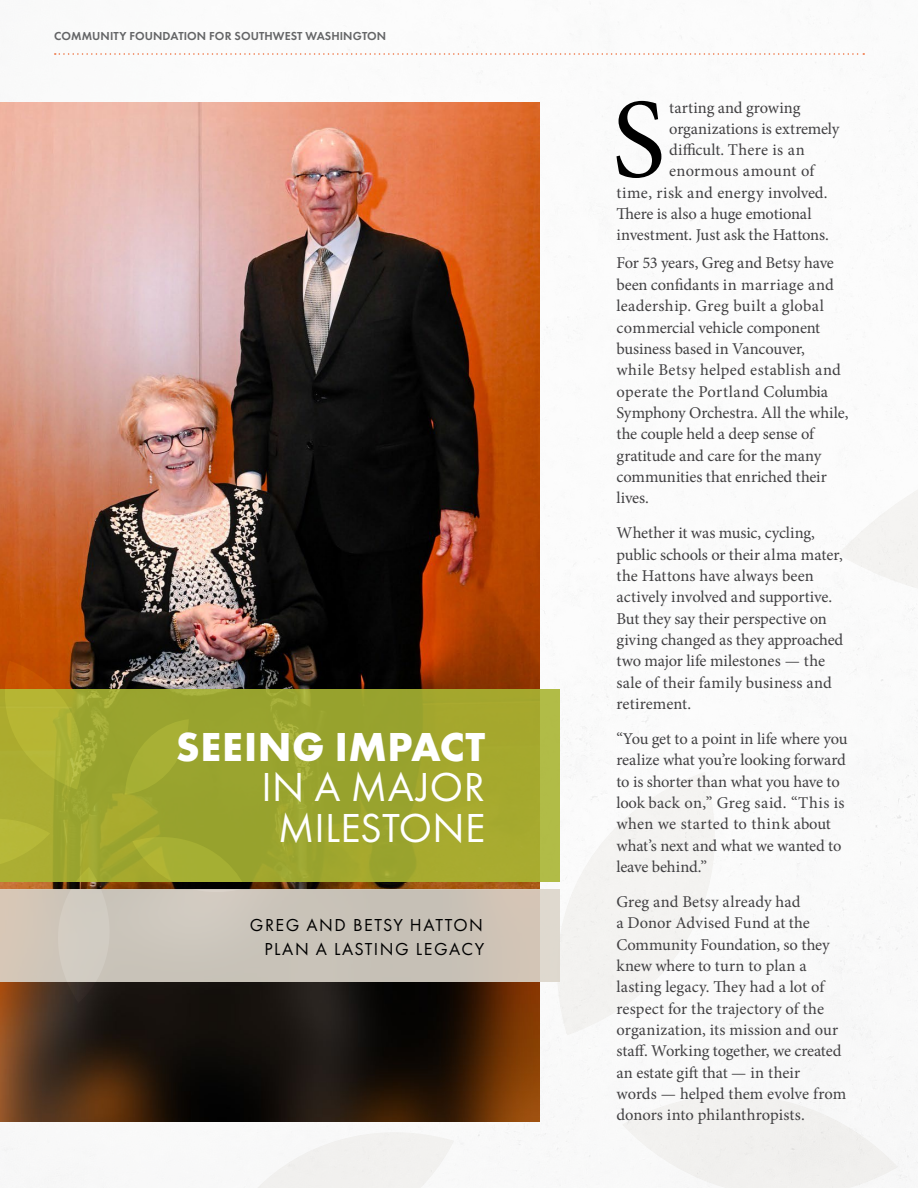
<style>
.page{position:relative;width:918px;height:1188px;background:#fff}
.page>*{position:absolute;margin:0;border:0;box-sizing:border-box;transform-origin:0 0}
.t1{font:113.4px "Minion Pro";color:#000}
.t2{font:42px/40.5px "Futura PT";letter-spacing:.01em;color:#fff;text-align:center}
.t3{font:700 42px "Futura PT";letter-spacing:.015em;color:#fff}
.t4{font:18px/24px "Futura PT";letter-spacing:.085em;color:#000;text-align:right}
.t5{font:16.5px/21.3px "Minion Pro";letter-spacing:-.005em;color:#414042}
.t6{font:16.5px "Minion Pro";letter-spacing:.015em;color:#414042}
.t7{font:600 12px "Futura PT";letter-spacing:.01em;color:#58595b}
</style>
<div class="page">
<svg style="left:838px;top:490px;width:80px;height:121px"></svg>
<svg style="left:622px;top:1086px;width:276px;height:102px"></svg>
<svg style="left:557px;top:772px;width:158px;height:263px"></svg>
<svg style="left:244px;top:1132px;width:210px;height:56px"></svg>
<img style="left:0;top:103px;width:540px;height:1019px">
<svg style="left:0;top:689px;width:560px;height:193px;background:#9fa62f"></svg>
<div style="left:0;top:889px;width:560px;height:93px;background:#c9c3b8"></div>
<svg style="left:0;top:814px;width:116px;height:189px"></svg>
<svg style="left:125px;top:719px;width:64px;height:76px;background:#a0a931"></svg>
<svg style="left:4px;top:661px;width:79px;height:129px;background:#b09b2a"></svg>
<svg style="left:132px;top:836px;width:114px;height:57px;background:#969a35"></svg>
<p class="t7" style="left:54px;top:28px;width:334px">COMMUNITY FOUNDATION FOR SOUTHWEST WASHINGTON</p>
<h2 class="t3" style="left:176px;top:720px;width:311px">SEEING IMPACT</h2>
<h2 class="t2" style="left:261px;top:767px;width:225px">IN A MAJOR<br>MILESTONE</h2>
<p class="t4" style="left:250px;top:913px;width:236px">GREG AND BETSY HATTON<br>PLAN A LASTING LEGACY</p>
<h1 class="t1" style="left:612px;top:64px;width:55px">S</h1>
<p class="t5" style="left:669px;top:97px;width:133px">tarting and growing</p>
<p class="t5" style="left:669px;top:118px;width:172px">organizations is extremely</p>
<p class="t5" style="left:669px;top:139px;width:137px">difficult. There is an</p>
<p class="t5" style="left:669px;top:160px;width:147px">enormous amount of</p>
<p class="t6" style="left:617px;top:181px;width:212px">time, risk and energy involved.</p>
<p class="t5" style="left:617px;top:203px;width:197px">There is also a huge emotional</p>
<p class="t5" style="left:617px;top:225px;width:214px">investment. Just ask the Hattons.</p>
<p class="t5" style="left:617px;top:253px;width:233px">For 53 years, Greg and Betsy have been confidants in marriage and leadership. Greg built a global commercial vehicle component business based in Vancouver,<br>while Betsy helped establish and operate the Portland Columbia<br>Symphony Orchestra. All the while, the couple held a deep sense of gratitude and care for the many communities that enriched their lives.</p>
<p class="t5" style="left:617px;top:522px;width:228px">Whether it was music, cycling, public schools or their alma mater, the Hattons have always been actively involved and supportive.<br>But they say their perspective on giving changed as they approached two major life milestones — the sale of their family business and retirement.</p>
<p class="t5" style="left:617px;top:728px;width:232px">“You get to a point in life where you realize what you’re looking forward to is shorter than what you have to look back on,” Greg said. “This is when we started to think about what’s next and what we wanted to leave behind.”</p>
<p class="t5" style="left:617px;top:891px;width:231px">Greg and Betsy already had<br>a Donor Advised Fund at the<br>Community Foundation, so they knew where to turn to plan a lasting legacy. They had a lot of respect for the trajectory of the organization, its mission and our staff. Working together, we created an estate gift that — in their<br>words — helped them evolve from donors into philanthropists.</p>
</div>
